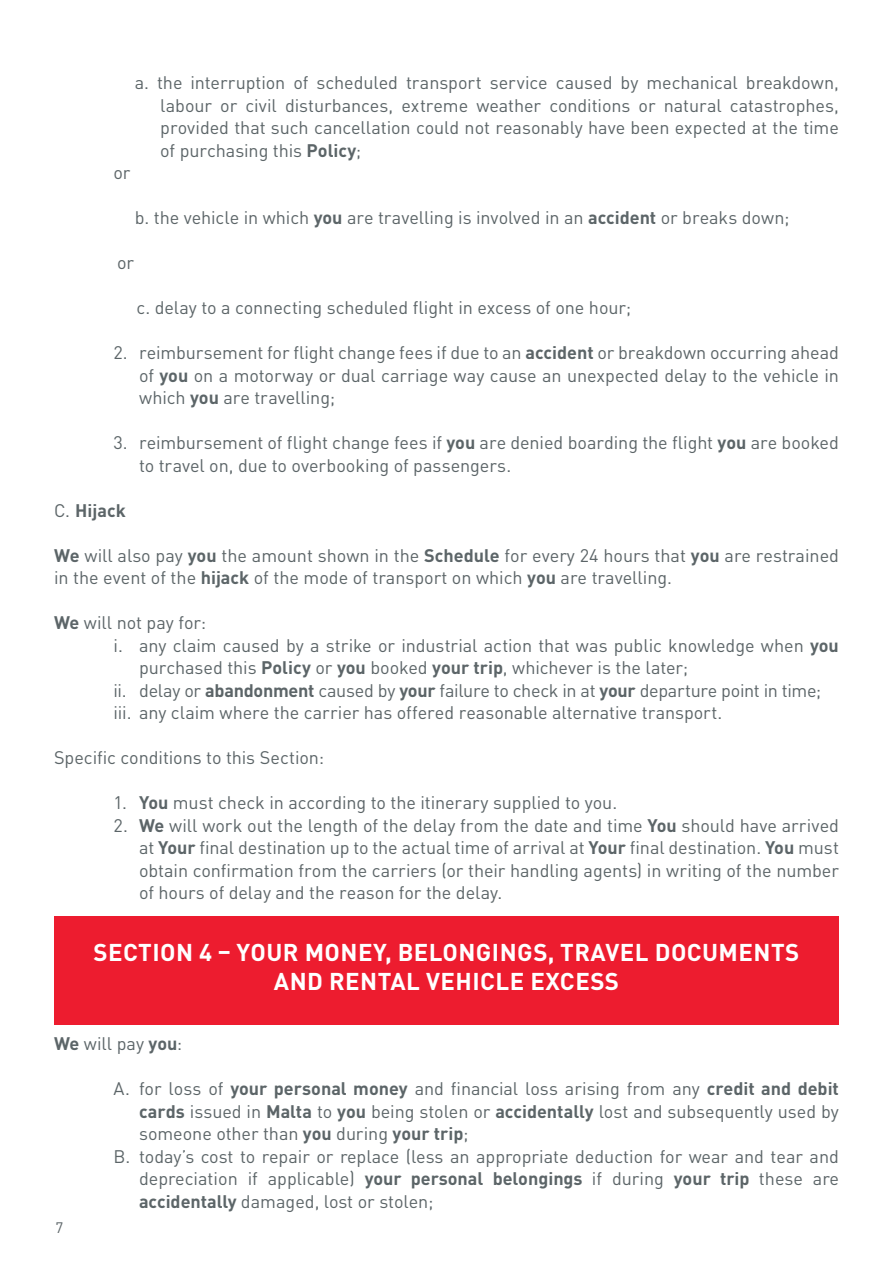
<style>
.page{position:relative;width:893px;height:1263px;background:#fff}
.page>*{position:absolute;margin:0;border:0;box-sizing:border-box;transform-origin:0 0}
.t1{font:700 24px/28.8px "DIN Pro";letter-spacing:.02em;color:#fff;text-align:center}
.t2{font:18px/22.5px "DIN Pro";letter-spacing:-.005em;color:#5c6568;text-align:justify}
.t3{font:700 18px "DIN Pro";color:#5c6568}
.t4{font:15px "DIN Pro";color:#5c6568}
.s1{font-weight:700}
.s2{font-weight:400}
</style>
<div class="page">
<div style="left:54px;top:916px;width:785px;height:108px;background:#ed1c2f"></div>
<p class="t2" style="left:160px;top:70px;width:680px;text-indent:-26px">a. the interruption of scheduled transport service caused by mechanical breakdown, labour or civil disturbances, extreme weather conditions or natural catastrophes, provided that such cancellation could not reasonably have been expected at the time of purchasing this <span class="s1">Policy</span>;</p>
<p class="t2" style="left:114px;top:160px;width:19px">or</p>
<p class="t2" style="left:135px;top:205px;width:656px">b. the vehicle in which <span class="s1">you</span> are travelling is involved in an <span class="s1">accident</span> or breaks down;</p>
<p class="t2" style="left:117px;top:250px;width:19px">or</p>
<p class="t2" style="left:137px;top:295px;width:496px">c. delay to a connecting scheduled flight in excess of one hour;</p>
<p class="t2" style="left:139px;top:340px;width:701px;text-indent:-26px">2. reimbursement for flight change fees if due to an <span class="s1">accident</span> or breakdown occurring ahead of <span class="s1">you</span> on a motorway or dual carriage way cause an unexpected delay to the vehicle in which <span class="s1">you</span> are travelling;</p>
<p class="t2" style="left:139px;top:430px;width:701px;text-indent:-26px">3. reimbursement of flight change fees if <span class="s1">you</span> are denied boarding the flight <span class="s1">you</span> are booked to travel on, due to overbooking of passengers.</p>
<p class="t3" style="left:54px;top:495px;width:73px"><span class="s2">C.</span> Hijack</p>
<p class="t2" style="left:54px;top:542px;width:786px"><span class="s1">We</span> will also pay <span class="s1">you</span> the amount shown in the <span class="s1">Schedule</span> for every 24 hours that <span class="s1">you</span> are restrained in the event of the <span class="s1">hijack</span> of the mode of transport on which <span class="s1">you</span> are travelling.</p>
<p class="t2" style="left:54px;top:610px;width:154px"><span class="s1">We</span> will not pay for:</p>
<p class="t2" style="left:114px;top:632px;width:727px">i. any claim caused by a strike or industrial action that was public knowledge when <span class="s1">you</span></p>
<p class="t2" style="left:139px;top:655px;width:551px">purchased this <span class="s1">Policy</span> or <span class="s1">you</span> booked <span class="s1">your trip</span>, whichever is the later;</p>
<p class="t2" style="left:114px;top:677px;width:709px">ii. delay or <span class="s1">abandonment</span> caused by <span class="s1">your</span> failure to check in at <span class="s1">your</span> departure point in time;</p>
<p class="t2" style="left:114px;top:700px;width:610px">iii. any claim where the carrier has offered reasonable alternative transport.</p>
<p class="t2" style="left:54px;top:745px;width:272px">Specific conditions to this Section:</p>
<p class="t2" style="left:114px;top:790px;width:505px">1. <span class="s1">You</span> must check in according to the itinerary supplied to you.</p>
<p class="t2" style="left:139px;top:812px;width:701px;text-indent:-25px">2. <span class="s1">We</span> will work out the length of the delay from the date and time <span class="s1">You</span> should have arrived at <span class="s1">Your</span> final destination up to the actual time of arrival at <span class="s1">Your</span> final destination. <span class="s1">You</span> must obtain confirmation from the carriers (or their handling agents) in writing of the number of hours of delay and the reason for the delay.</p>
<h1 class="t1" style="left:94px;top:935px;width:707px">SECTION 4 – YOUR MONEY, BELONGINGS, TRAVEL DOCUMENTS<br>AND RENTAL VEHICLE EXCESS</h1>
<p class="t2" style="left:54px;top:1031px;width:130px"><span class="s1">We</span> will pay <span class="s1">you</span>:</p>
<p class="t2" style="left:114px;top:1076px;width:727px">A. for loss of <span class="s1">your personal money</span> and financial loss arising from any <span class="s1">credit and debit</span></p>
<p class="t2" style="left:139px;top:1098px;width:701px"><span class="s1">cards</span> issued in <span class="s1">Malta</span> to <span class="s1">you</span> being stolen or <span class="s1">accidentally</span> lost and subsequently used by</p>
<p class="t2" style="left:139px;top:1121px;width:331px">someone other than <span class="s1">you</span> during <span class="s1">your trip</span>;</p>
<p class="t2" style="left:114px;top:1143px;width:727px">B. today’s cost to repair or replace (less an appropriate deduction for wear and tear and</p>
<p class="t2" style="left:139px;top:1166px;width:701px">depreciation if applicable) <span class="s1">your personal belongings</span> if during <span class="s1">your trip</span> these are</p>
<p class="t2" style="left:139px;top:1188px;width:296px"><span class="s1">accidentally</span> damaged, lost or stolen;</p>
<p class="t4" style="left:55px;top:1216px;width:9px">7</p>
</div>
